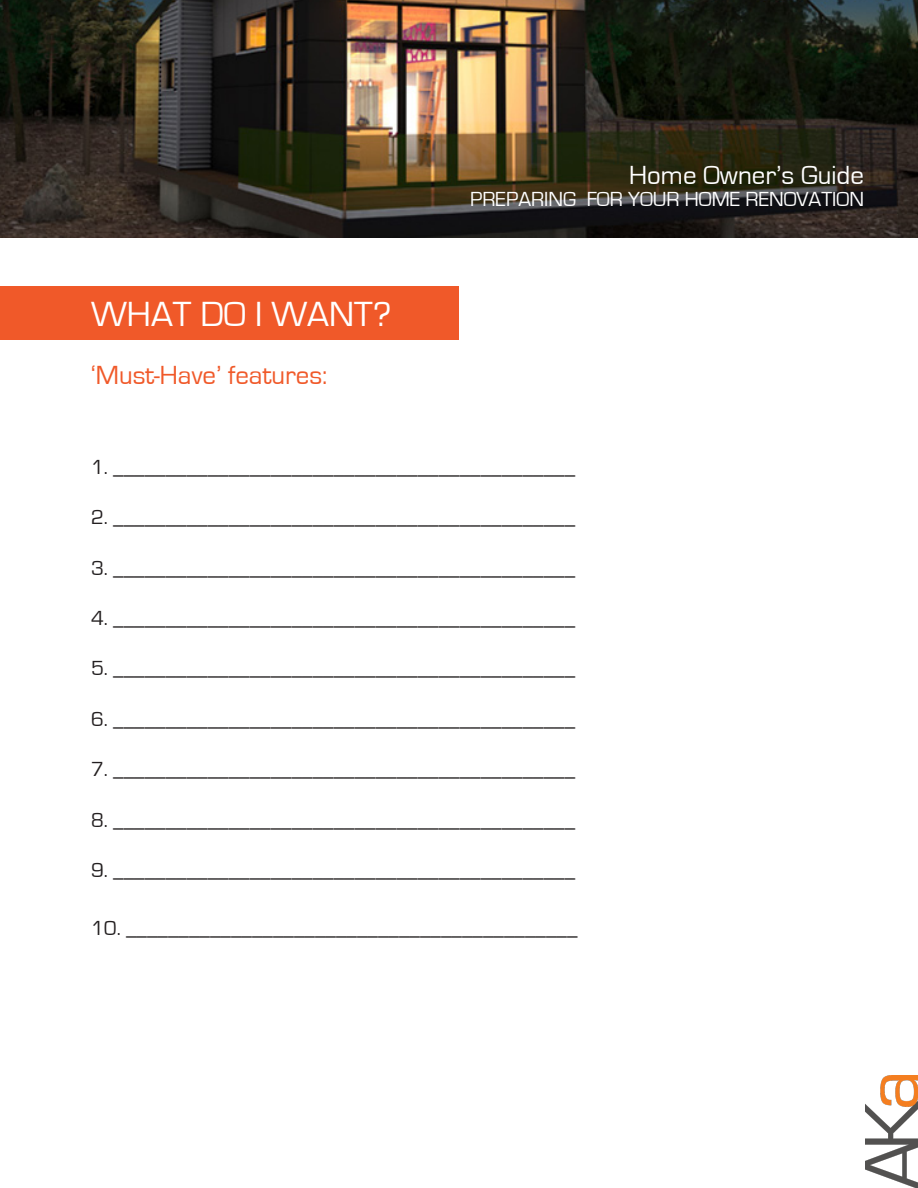
<style>
.page{position:relative;width:918px;height:1188px;background:#fff}
.page>*{position:absolute;margin:0;border:0;box-sizing:border-box;transform-origin:0 0}
.t1{font:36px "Eurostile";color:#fff}
.t2{font:27px "Eurostile";color:#f05929}
.t3{font:27px "Eurostile";color:#fff}
.t4{font:21px "Eurostile";color:#231f20}
.t5{font:21px "Eurostile";color:#fff}
</style>
<div class="page">
<div style="left:0;top:286px;width:459px;height:54px;background:#f05929"></div>
<img style="left:0;top:0;width:918px;height:238px">
<img style="left:865px;top:1075px;width:53px;height:113px">
<p class="t1" style="left:91px;top:295px;width:302px">WHAT DO I WANT?</p>
<p class="t2" style="left:91px;top:360px;width:238px">‘Must-Have’ features:</p>
<p class="t3" style="left:629px;top:160px;width:236px">Home Owner’s Guide</p>
<p class="t5" style="left:470px;top:188px;width:395px">PREPARING FOR YOUR HOME RENOVATION</p>
<p class="t4" style="left:91px;top:456px;width:486px">1. ____________________________________________</p>
<p class="t4" style="left:91px;top:506px;width:486px">2. ____________________________________________</p>
<p class="t4" style="left:91px;top:556px;width:486px">3. ____________________________________________</p>
<p class="t4" style="left:91px;top:607px;width:486px">4. ____________________________________________</p>
<p class="t4" style="left:91px;top:657px;width:486px">5. ____________________________________________</p>
<p class="t4" style="left:91px;top:708px;width:486px">6. ____________________________________________</p>
<p class="t4" style="left:91px;top:758px;width:486px">7. ____________________________________________</p>
<p class="t4" style="left:91px;top:808px;width:486px">8. ____________________________________________</p>
<p class="t4" style="left:91px;top:859px;width:486px">9. ____________________________________________</p>
<p class="t4" style="left:91px;top:916px;width:488px">10. ___________________________________________</p>
</div>
